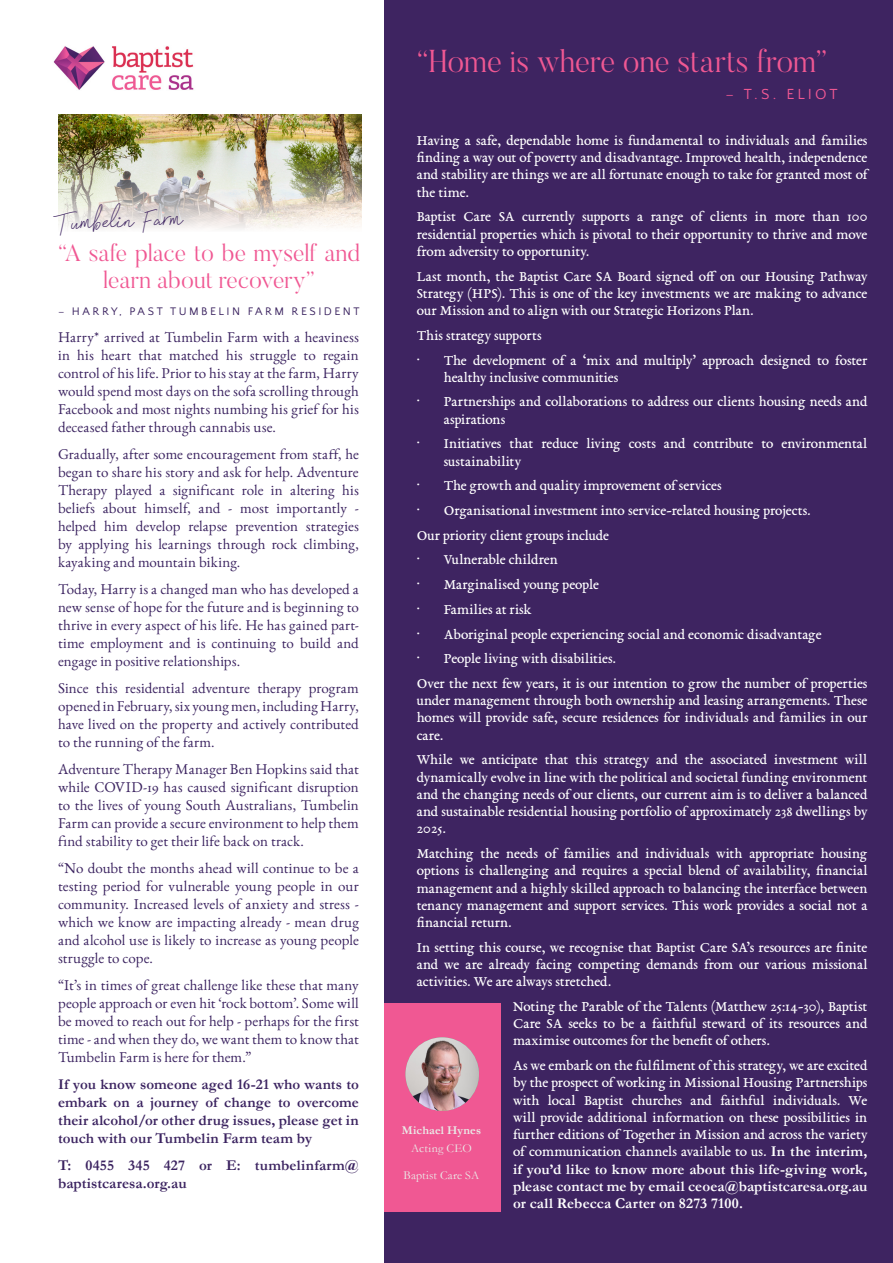
<style>
.page{position:relative;width:893px;height:1263px;background:#fff}
.page>*{position:absolute;margin:0;border:0;box-sizing:border-box;transform-origin:0 0}
.Header_1_-_Left{font:33.75px "Signatura Monoline Script";color:#3e2461}
.Header_1_-_Center{font:300 31.5px "Butler";color:#f05893}
.Header_1_-_Center-2{font:300 24px/27px "Butler";letter-spacing:-.005em;color:#f05893;text-align:center}
.Subheader_2_-_Left{font:15.3px "Quattrocento Sans";letter-spacing:.2em;color:#f05893}
.text-caption-plain{font:15px/17.2px "EB Garamond 08";color:#fff;text-align:justify}
.Body_Copy_-_Left{font:15px/18px "EB Garamond 12";letter-spacing:.01em;color:#3b2360;text-align:justify}
.Body_Copy_-_Left-2{font:700 15px/18px "Garamond";letter-spacing:.005em;color:#3b2360;text-align:justify}
.Body_Copy_-_Left-3{font:700 12px/18px "Garamond";letter-spacing:.015em;color:#eaece8;text-align:center}
.Body_Copy_-_Left-4{font:12px "Garamond";letter-spacing:.015em;color:#eaece8}
.Subheader_2_-_Left-2{font:11.55px "Quattrocento Sans";letter-spacing:.215em;color:#3b2360}
.s1{font-family:"Garamond";font-weight:700}
.s2{font-weight:400}
</style>
<div class="page">
<img style="left:53px;top:46px;width:141px;height:44px">
<div style="left:385px;top:0;width:508px;height:1263px;background:#3e2461"></div>
<div style="left:384px;top:1003px;width:116px;height:209px;background:#f05893"></div>
<img style="left:405px;top:1037px;width:74px;height:74px;border-radius:37px">
<img style="left:58px;top:115px;width:303px;height:114px">
<p class="Header_1_-_Left" style="left:53px;top:202px;width:129px;rotate:-2deg">Tumbelin Farm</p>
<p class="Header_1_-_Center-2" style="left:58px;top:239px;width:303px">“A safe place to be myself and learn about recovery”</p>
<p class="Subheader_2_-_Left-2" style="left:58px;top:305px;width:303px">– HARRY, PAST TUMBELIN FARM RESIDENT</p>
<p class="Body_Copy_-_Left" style="left:58px;top:328px;width:302px">Harry* arrived at Tumbelin Farm with a heaviness in his heart that matched his struggle to regain control of his life. Prior to his stay at the farm, Harry would spend most days on the sofa scrolling through Facebook and most nights numbing his grief for his deceased father through cannabis use.</p>
<p class="Body_Copy_-_Left" style="left:58px;top:445px;width:302px">Gradually, after some encouragement from staff, he began to share his story and ask for help. Adventure Therapy played a significant role in altering his beliefs about himself, and - most importantly - helped him develop relapse prevention strategies by applying his learnings through rock climbing, kayaking and mountain biking.</p>
<p class="Body_Copy_-_Left" style="left:58px;top:580px;width:302px">Today, Harry is a changed man who has developed a new sense of hope for the future and is beginning to thrive in every aspect of his life. He has gained part&shy;time employment and is continuing to build and engage in positive relationships.</p>
<p class="Body_Copy_-_Left" style="left:58px;top:679px;width:302px">Since this residential adventure therapy program opened in February, six young men, including Harry, have lived on the property and actively contributed to the running of the farm.</p>
<p class="Body_Copy_-_Left" style="left:58px;top:760px;width:302px">Adventure Therapy Manager Ben Hopkins said that while COVID-19 has caused significant disruption to the lives of young South Australians, Tumbelin Farm can provide a secure environment to help them find stability to get their life back on track.</p>
<p class="Body_Copy_-_Left" style="left:58px;top:859px;width:302px">“No doubt the months ahead will continue to be a testing period for vulnerable young people in our community. Increased levels of anxiety and stress - which we know are impacting already - mean drug and alcohol use is likely to increase as young people struggle to cope.</p>
<p class="Body_Copy_-_Left" style="left:58px;top:976px;width:302px">“It’s in times of great challenge like these that many people approach or even hit ‘rock bottom’. Some will be moved to reach out for help - perhaps for the first time - and when they do, we want them to know that Tumbelin Farm is here for them.”</p>
<p class="Body_Copy_-_Left-2" style="left:58px;top:1075px;width:302px">If you know someone aged 16-21 who wants to embark on a journey of change to overcome their alcohol/or other drug issues, please get in touch with our Tumbelin Farm team by</p>
<p class="Body_Copy_-_Left-2" style="left:58px;top:1156px;width:302px">T: 0455 345 427 or E: tumbelinfarm@ baptistcaresa.org.au</p>
<p class="Header_1_-_Center" style="left:417px;top:41px;width:412px">“Home is where one starts from”</p>
<p class="Subheader_2_-_Left" style="left:725px;top:86px;width:114px">– T.S. ELIOT</p>
<p class="text-caption-plain" style="left:417px;top:132px;width:452px">Having a safe, dependable home is fundamental to individuals and families finding a way out of poverty and disadvantage. Improved health, independence and stability are things we are all fortunate enough to take for granted most of the time.</p>
<p class="text-caption-plain" style="left:417px;top:208px;width:452px">Baptist Care SA currently supports a range of clients in more than 100 residential properties which is pivotal to their opportunity to thrive and move from adversity to opportunity.</p>
<p class="text-caption-plain" style="left:417px;top:267px;width:452px">Last month, the Baptist Care SA Board signed off on our Housing Pathway Strategy (HPS). This is one of the key investments we are making to advance our Mission and to align with our Strategic Horizons Plan.</p>
<p class="text-caption-plain" style="left:417px;top:326px;width:126px">This strategy supports</p>
<p class="text-caption-plain" style="left:444px;top:351px;width:425px;text-indent:-27px">• The development of a ‘mix and multiply’ approach designed to foster healthy inclusive communities</p>
<p class="text-caption-plain" style="left:444px;top:393px;width:425px;text-indent:-27px">• Partnerships and collaborations to address our clients housing needs and aspirations</p>
<p class="text-caption-plain" style="left:444px;top:435px;width:425px;text-indent:-27px">• Initiatives that reduce living costs and contribute to environmental sustainability</p>
<p class="text-caption-plain" style="left:417px;top:477px;width:306px">• The growth and quality improvement of services</p>
<p class="text-caption-plain" style="left:417px;top:502px;width:395px">• Organisational investment into service-related housing projects.</p>
<p class="text-caption-plain" style="left:417px;top:526px;width:194px">Our priority client groups include</p>
<p class="text-caption-plain" style="left:417px;top:551px;width:143px">• Vulnerable children</p>
<p class="text-caption-plain" style="left:417px;top:576px;width:184px">• Marginalised young people</p>
<p class="text-caption-plain" style="left:417px;top:600px;width:116px">• Families at risk</p>
<p class="text-caption-plain" style="left:417px;top:625px;width:406px">• Aboriginal people experiencing social and economic disadvantage</p>
<p class="text-caption-plain" style="left:417px;top:650px;width:201px">• People living with disabilities.</p>
<p class="text-caption-plain" style="left:417px;top:674px;width:452px">Over the next few years, it is our intention to grow the number of properties under management through both ownership and leasing arrangements. These homes will provide safe, secure residences for individuals and families in our care.</p>
<p class="text-caption-plain" style="left:417px;top:751px;width:452px">While we anticipate that this strategy and the associated investment will dynamically evolve in line with the political and societal funding environment and the changing needs of our clients, our current aim is to deliver a balanced and sustainable residential housing portfolio of approximately 238 dwellings by 2025.</p>
<p class="text-caption-plain" style="left:417px;top:845px;width:452px">Matching the needs of families and individuals with appropriate housing options is challenging and requires a special blend of availability, financial management and a highly skilled approach to balancing the interface between tenancy management and support services. This work provides a social not a financial return.</p>
<p class="text-caption-plain" style="left:417px;top:938px;width:452px">In setting this course, we recognise that Baptist Care SA’s resources are finite and we are already facing competing demands from our various missional activities. We are always stretched.</p>
<p class="text-caption-plain" style="left:513px;top:997px;width:356px">Noting the Parable of the Talents (Matthew 25:14-30), Baptist Care SA seeks to be a faithful steward of its resources and maximise outcomes for the benefit of others.</p>
<p class="text-caption-plain" style="left:513px;top:1057px;width:356px">As we embark on the fulfilment of this strategy, we are excited by the prospect of working in Missional Housing Partnerships with local Baptist churches and faithful individuals. We will provide additional information on these possibilities in further editions of Together in Mission and across the variety of communication channels available to us. <span class="s1">In the interim, if you’d like to know more about this life-giving work, please contact me by email ceoea@baptistcaresa.org.au or call Rebecca Carter on 8273 7100.</span></p>
<p class="Body_Copy_-_Left-3" style="left:402px;top:1121px;width:81px">Michael Hynes<br><span class="s2">Acting CEO</span></p>
<p class="Body_Copy_-_Left-4" style="left:403px;top:1167px;width:77px">Baptist Care SA</p>
</div>
